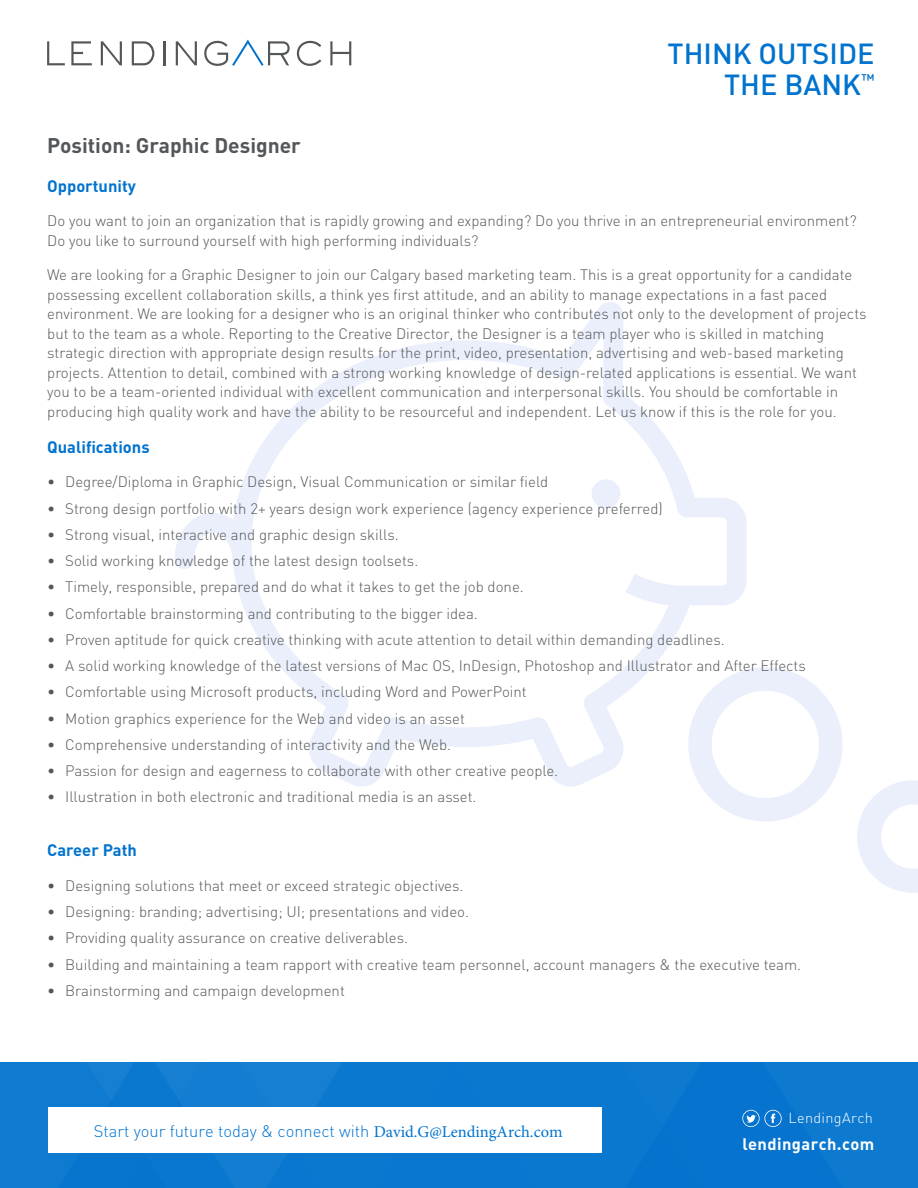
<style>
.page{position:relative;width:918px;height:1188px;background:#fff}
.page>*{position:absolute;margin:0;border:0;box-sizing:border-box;transform-origin:0 0}
.t1{font:500 28.8px/30.5px "DIN";color:#0073ce;text-align:right}
.t2{font:700 21px "DIN";color:#54575a}
.t3{font:300 16.5px "DIN";color:#0073ce}
.Body_head{font:700 16.5px "DIN";color:#0073ce}
.t4{font:16.5px "DIN Bold Alternate";letter-spacing:.025em;color:#fff}
.Indent{font:300 15px "DIN";color:#54575a}
.body_copy{font:300 15px/19.5px "DIN";color:#54575a}
.t5{font:300 14.4px "DIN";letter-spacing:.025em;color:#fff}
.s1{font-family:"Minion Pro";font-weight:400}
</style>
<div class="page">
<svg style="left:234px;top:302px;width:512px;height:485px"></svg>
<svg style="left:175px;top:513px;width:77px;height:56px"></svg>
<div style="left:592px;top:479px;width:28px;height:29px;background:#ebeffb;border-radius:50%"></div>
<svg style="left:626px;top:574px;width:56px;height:32px"></svg>
<svg style="left:688px;top:667px;width:155px;height:155px"></svg>
<svg style="left:857px;top:780px;width:61px;height:113px"></svg>
<div style="left:0;top:1063px;width:918px;height:125px;background:#0b78cf"></div>
<svg style="left:742px;top:1110px;width:40px;height:17px"></svg>
<svg style="left:47px;top:41px;width:18px;height:24px"></svg>
<svg style="left:71px;top:41px;width:21px;height:24px"></svg>
<svg style="left:101px;top:41px;width:21px;height:24px"></svg>
<svg style="left:132px;top:41px;width:22px;height:24px"></svg>
<hr style="left:163px;top:41px;width:3px;height:24px;background:#54575a">
<svg style="left:176px;top:41px;width:21px;height:24px"></svg>
<svg style="left:297px;top:41px;width:24px;height:25px"></svg>
<svg style="left:330px;top:41px;width:21px;height:24px"></svg>
<svg style="left:204px;top:40px;width:86px;height:26px"></svg>
<div style="left:49px;top:1108px;width:553px;height:45px;background:#fff"></div>
<p class="t1" style="left:668px;top:38px;width:208px">THINK OUTSIDE<br>THE BANK<sup>™</sup></p>
<p class="t2" style="left:47px;top:132px;width:255px">Position: Graphic Designer</p>
<p class="Body_head" style="left:47px;top:175px;width:90px">Opportunity</p>
<p class="body_copy" style="left:47px;top:211px;width:811px">Do you want to join an organization that is rapidly growing and expanding? Do you thrive in an entrepreneurial environment?<br>Do you like to surround yourself with high performing individuals?</p>
<p class="body_copy" style="left:47px;top:265px;width:821px">We are looking for a Graphic Designer to join our Calgary based marketing team. This is a great opportunity for a candidate possessing excellent collaboration skills, a think yes first attitude, and an ability to manage expectations in a fast paced environment. We are looking for a designer who is an original thinker who contributes not only to the development of projects but to the team as a whole. Reporting to the Creative Director, the Designer is a team player who is skilled in matching strategic direction with appropriate design results for the print, video, presentation, advertising and web-based marketing projects. Attention to detail, combined with a strong working knowledge of design-related applications is essential. We want you to be a team-oriented individual with excellent communication and interpersonal skills. You should be comfortable in producing high quality work and have the ability to be resourceful and independent. Let us know if this is the role for you.</p>
<p class="Body_head" style="left:47px;top:436px;width:104px">Qualifications</p>
<p class="Indent" style="left:47px;top:473px;width:503px">• Degree/Diploma in Graphic Design, Visual Communication or similar field</p>
<p class="Indent" style="left:47px;top:499px;width:617px">• Strong design portfolio with 2+ years design work experience (agency experience preferred)</p>
<p class="Indent" style="left:47px;top:525px;width:353px">• Strong visual, interactive and graphic design skills.</p>
<p class="Indent" style="left:47px;top:552px;width:373px">• Solid working knowledge of the latest design toolsets.</p>
<p class="Indent" style="left:47px;top:578px;width:478px">• Timely, responsible, prepared and do what it takes to get the job done.</p>
<p class="Indent" style="left:47px;top:604px;width:432px">• Comfortable brainstorming and contributing to the bigger idea.</p>
<p class="Indent" style="left:47px;top:630px;width:679px">• Proven aptitude for quick creative thinking with acute attention to detail within demanding deadlines.</p>
<p class="Indent" style="left:47px;top:657px;width:760px">• A solid working knowledge of the latest versions of Mac OS, InDesign, Photoshop and Illustrator and After Effects</p>
<p class="Indent" style="left:47px;top:683px;width:481px">• Comfortable using Microsoft products, including Word and PowerPoint</p>
<p class="Indent" style="left:47px;top:709px;width:419px">• Motion graphics experience for the Web and video is an asset</p>
<p class="Indent" style="left:47px;top:735px;width:405px">• Comprehensive understanding of interactivity and the Web.</p>
<p class="Indent" style="left:47px;top:762px;width:512px">• Passion for design and eagerness to collaborate with other creative people.</p>
<p class="Indent" style="left:47px;top:788px;width:431px">• Illustration in both electronic and traditional media is an asset.</p>
<p class="Body_head" style="left:47px;top:840px;width:91px">Career Path</p>
<p class="Indent" style="left:47px;top:876px;width:418px">• Designing solutions that meet or exceed strategic objectives.</p>
<p class="Indent" style="left:47px;top:903px;width:423px">• Designing: branding; advertising; UI; presentations and video.</p>
<p class="Indent" style="left:47px;top:929px;width:362px">• Providing quality assurance on creative deliverables.</p>
<p class="Indent" style="left:47px;top:955px;width:756px">• Building and maintaining a team rapport with creative team personnel, account managers &amp; the executive team.</p>
<p class="Indent" style="left:47px;top:981px;width:299px">• Brainstorming and campaign development</p>
<p class="t3" style="left:94px;top:1121px;width:470px">Start your future today &amp; connect with <span class="s1">David.G@LendingArch.com</span></p>
<p class="t5" style="left:788px;top:1109px;width:86px">LendingArch</p>
<p class="t4" style="left:742px;top:1133px;width:133px">lendingarch.com</p>
</div>
